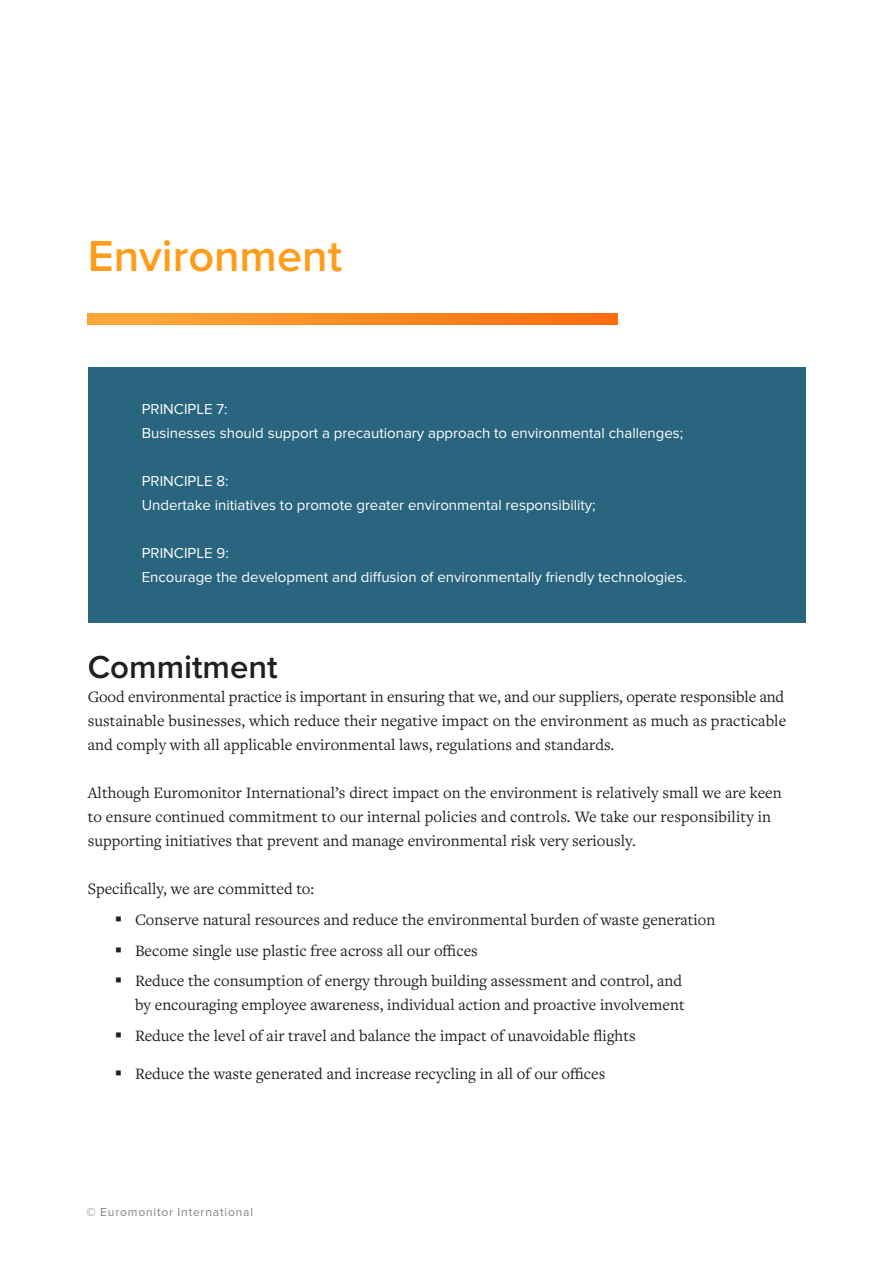
<style>
.page{position:relative;width:893px;height:1263px;background:#fff}
.page>*{position:absolute;margin:0;border:0;box-sizing:border-box;transform-origin:0 0}
.sec2{font:600 45px "Proxima Nova";color:#ff9d1b}
.ah{font:600 33px "Proxima Nova";color:#231f20}
.paft{font:16.5px/24px "Freight Text Pro";color:#231f20}
.case_study{font:15px/24px "Proxima Nova";color:#fff}
.t1{font:12px "Proxima Nova";letter-spacing:.07em;color:#828282}
</style>
<div class="page">
<svg style="left:88px;top:314px;width:530px;height:11px;background:#fc8b23"></svg>
<div style="left:88px;top:367px;width:717px;height:255px;background:#29657e"></div>
<p class="sec2" style="left:88px;top:229px;width:256px">Environment</p>
<p class="case_study" style="left:142px;top:398px;width:543px">PRINCIPLE 7:<br>Businesses should support a precautionary approach to environmental challenges;</p>
<p class="case_study" style="left:142px;top:470px;width:455px">PRINCIPLE 8:<br>Undertake initiatives to promote greater environmental responsibility;</p>
<p class="case_study" style="left:142px;top:542px;width:546px">PRINCIPLE 9:<br>Encourage the development and diffusion of environmentally friendly technologies.</p>
<p class="ah" style="left:88px;top:647px;width:191px">Commitment</p>
<p class="paft" style="left:88px;top:684px;width:700px;text-align:justify">Good environmental practice is important in ensuring that we, and our suppliers, operate responsible and sustainable businesses, which reduce their negative impact on the environment as much as practicable and comply with all applicable environmental laws, regulations and standards.</p>
<p class="paft" style="left:88px;top:780px;width:695px">Although Euromonitor International’s direct impact on the environment is relatively small we are keen to ensure continued commitment to our internal policies and controls. We take our responsibility in supporting initiatives that prevent and manage environmental risk very seriously.</p>
<p class="paft" style="left:88px;top:876px;width:228px">Specifically, we are committed to:</p>
<p class="paft" style="left:135px;top:907px;width:582px">Conserve natural resources and reduce the environmental burden of waste generation</p>
<p class="paft" style="left:135px;top:938px;width:344px">Become single use plastic free across all our offices</p>
<p class="paft" style="left:135px;top:968px;width:551px">Reduce the consumption of energy through building assessment and control, and by encouraging employee awareness, individual action and proactive involvement</p>
<p class="paft" style="left:135px;top:1023px;width:502px">Reduce the level of air travel and balance the impact of unavoidable flights</p>
<p class="paft" style="left:135px;top:1061px;width:472px">Reduce the waste generated and increase recycling in all of our offices</p>
<p class="t1" style="left:87px;top:1205px;width:168px">© Euromonitor International</p>
</div>
